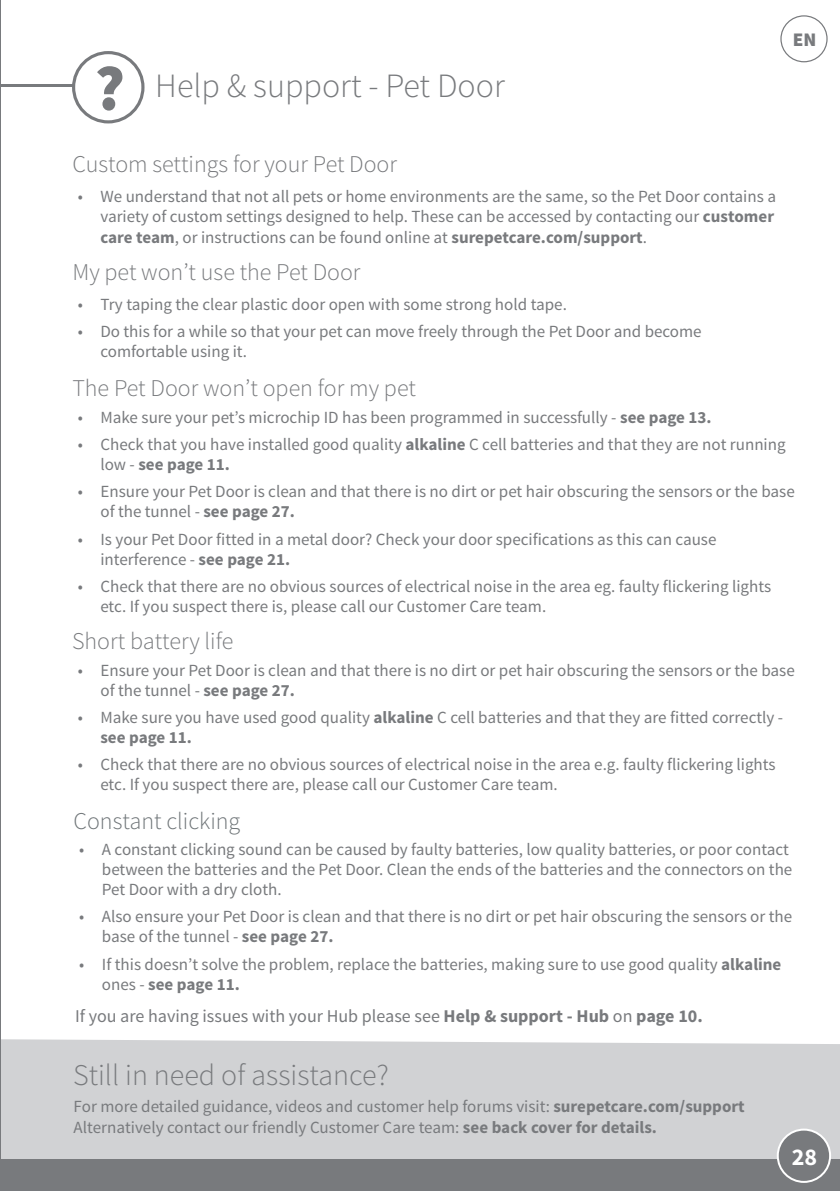
<style>
.page{position:relative;width:840px;height:1191px;background:#fff}
.page>*{position:absolute;margin:0;border:0;box-sizing:border-box;transform-origin:0 0}
.t1{font:900 64px "Source Sans Pro";color:#787a7d}
.t2{font:300 34px "Source Sans Pro";color:#787a7d}
.t3{font:300 30px "Source Sans Pro";color:#787a7d}
.t4{font:300 24px "Source Sans Pro";color:#787a7d}
.t5{font:300 24px "Source Sans Pro";color:#6f7578}
.t6{font:700 24px "Source Sans Pro";color:#fff}
.t7{font:900 19.2px "Source Sans Pro";color:#787a7d}
.t8{font:18px "Source Sans Pro";color:#787a7d}
.t9{font:17px/20px "Source Sans Pro";color:#787a7d}
.s1{font-weight:700}
</style>
<div class="page">
<div style="left:0;top:1083px;width:839px;height:76px;background:#d1d2d4"></div>
<div style="left:0;top:1159px;width:839px;height:32px;background:#787a7d"></div>
<div style="left:777px;top:1129px;width:52px;height:52px;background:#787a7d;border-radius:50%"></div>
<div style="left:776px;top:1128px;width:54px;height:54px;border:2px solid #fff;border-radius:50%"></div>
<div style="left:780px;top:15px;width:47px;height:47px;border:1px solid #787a7d;border-radius:50%"></div>
<hr style="left:0;top:85px;width:73px;height:2px;background:#787a7d">
<div style="left:72px;top:51px;width:72px;height:72px;border:3px solid #787a7d;border-radius:50%"></div>
<div style="left:1px;top:1039px;width:838px;height:44px;background:#d1d2d4"></div>
<hr style="left:0;top:0;width:1px;height:1191px;background:#787a7d">
<p class="t1" style="left:94px;top:47px;width:32px">?</p>
<p class="t2" style="left:155px;top:65px;width:351px">Help &amp; support - Pet Door</p>
<p class="t4" style="left:72px;top:149px;width:326px">Custom settings for your Pet Door</p>
<p class="t9" style="left:100px;top:186px;width:676px;text-align:justify;text-indent:-23px">• We understand that not all pets or home environments are the same, so the Pet Door contains a variety of custom settings designed to help. These can be accessed by contacting our <span class="s1">customer care team</span>, or instructions can be found online at <span class="s1">surepetcare.com/support</span>.</p>
<p class="t4" style="left:72px;top:257px;width:289px">My pet won’t use the Pet Door</p>
<p class="t9" style="left:78px;top:295px;width:490px">• Try taping the clear plastic door open with some strong hold tape.</p>
<p class="t9" style="left:100px;top:322px;width:602px;text-indent:-23px">• Do this for a while so that your pet can move freely through the Pet Door and become comfortable using it.</p>
<p class="t4" style="left:72px;top:374px;width:345px">The Pet Door won’t open for my pet</p>
<p class="t7" style="left:792px;top:27px;width:25px">EN</p>
<p class="t9" style="left:78px;top:408px;width:635px">• Make sure your pet’s microchip ID has been programmed in successfully - <span class="s1">see page 13.</span></p>
<p class="t9" style="left:100px;top:435px;width:686px;text-indent:-23px">• Check that you have installed good quality <span class="s1">alkaline</span> C cell batteries and that they are not running low - <span class="s1">see page 11.</span></p>
<p class="t9" style="left:100px;top:482px;width:695px;text-indent:-23px">• Ensure your Pet Door is clean and that there is no dirt or pet hair obscuring the sensors or the base of the tunnel - <span class="s1">see page 27.</span></p>
<p class="t9" style="left:100px;top:529px;width:617px;text-indent:-23px">• Is your Pet Door fitted in a metal door? Check your door specifications as this can cause interference - <span class="s1">see page 21.</span></p>
<p class="t9" style="left:100px;top:576px;width:672px;text-indent:-23px">• Check that there are no obvious sources of electrical noise in the area eg. faulty flickering lights etc. If you suspect there is, please call our Customer Care team.</p>
<p class="t4" style="left:72px;top:626px;width:163px">Short battery life</p>
<p class="t9" style="left:100px;top:660px;width:695px;text-indent:-23px">• Ensure your Pet Door is clean and that there is no dirt or pet hair obscuring the sensors or the base of the tunnel - <span class="s1">see page 27.</span></p>
<p class="t9" style="left:100px;top:707px;width:684px;text-indent:-23px">• Make sure you have used good quality <span class="s1">alkaline</span> C cell batteries and that they are fitted correctly - <span class="s1">see page 11.</span></p>
<p class="t9" style="left:100px;top:754px;width:676px;text-indent:-23px">• Check that there are no obvious sources of electrical noise in the area e.g. faulty flickering lights etc. If you suspect there are, please call our Customer Care team.</p>
<p class="t5" style="left:73px;top:806px;width:168px">Constant clicking</p>
<p class="t9" style="left:102px;top:840px;width:691px;text-indent:-23px">• A constant clicking sound can be caused by faulty batteries, low quality batteries, or poor contact between the batteries and the Pet Door. Clean the ends of the batteries and the connectors on the<br>Pet Door with a dry cloth.</p>
<p class="t9" style="left:102px;top:907px;width:691px;text-indent:-23px">• Also ensure your Pet Door is clean and that there is no dirt or pet hair obscuring the sensors or the base of the tunnel - <span class="s1">see page 27.</span></p>
<p class="t9" style="left:102px;top:954px;width:680px;text-indent:-23px">• If this doesn’t solve the problem, replace the batteries, making sure to use good quality <span class="s1">alkaline </span>ones - <span class="s1">see page 11.</span></p>
<p class="t8" style="left:75px;top:1004px;width:629px">If you are having issues with your Hub please see <span class="s1">Help &amp; support - Hub</span> on <span class="s1">page 10.</span></p>
<p class="t3" style="left:73px;top:1057px;width:317px">Still in need of assistance?</p>
<p class="t9" style="left:74px;top:1097px;width:672px">For more detailed guidance, videos and customer help forums visit: <span class="s1">surepetcare.com/support</span></p>
<p class="t9" style="left:74px;top:1117px;width:584px">Alternatively contact our friendly Customer Care team: <span class="s1">see back cover for details.</span></p>
<h3 class="t6" style="left:791px;top:1141px;width:27px">28</h3>
</div>
